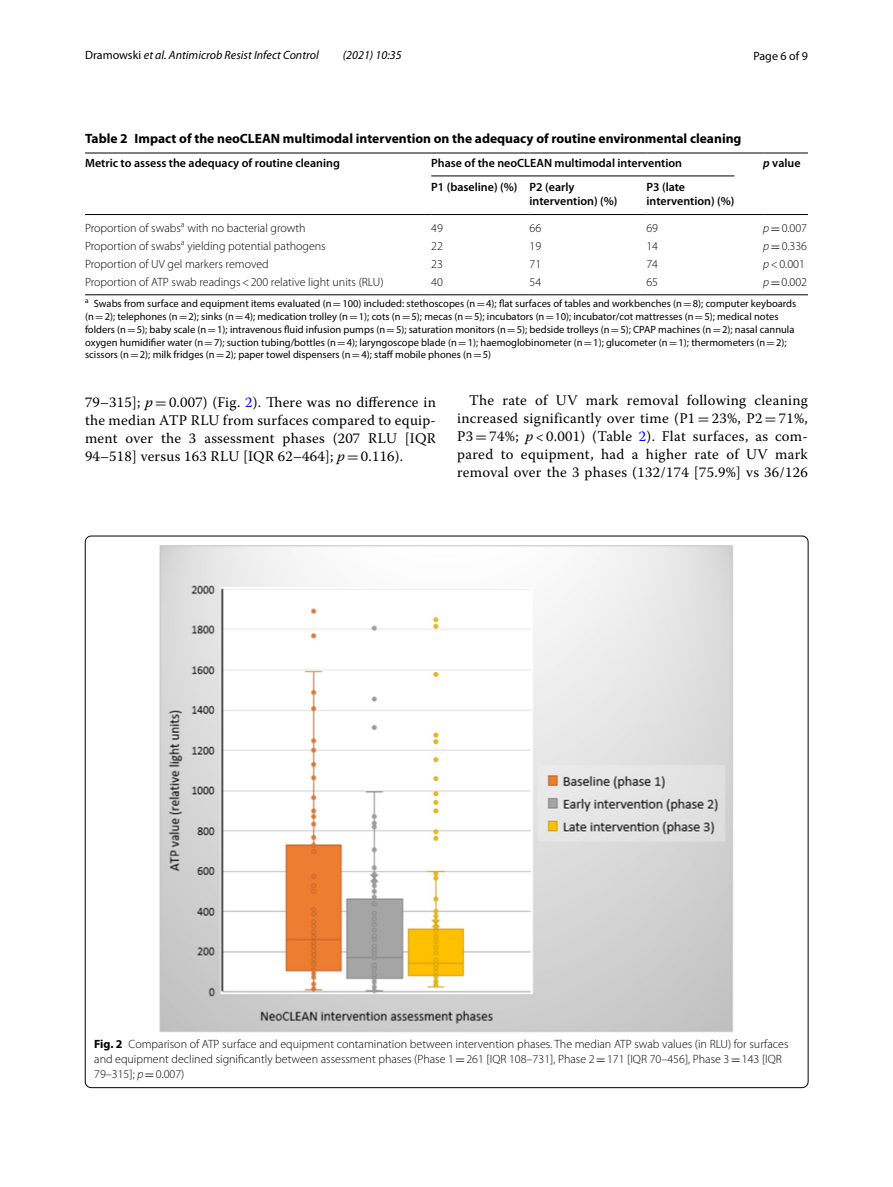
<style>
.page{position:relative;width:893px;height:1187px;background:#fff}
.page>*{position:absolute;margin:0;border:0;box-sizing:border-box;transform-origin:0 0}
.t1{font:14.7px/18px "Warnock Pro";letter-spacing:.02em;color:#000;text-align:justify}
.t2{font:700 13.5px "Myriad Pro";color:#000}
.t3{font:300 12px/15px "Myriad Pro";color:#000}
.t4{font:600 12px/13.5px "Myriad Pro";color:#000}
.t5{font:italic 12px "Myriad Pro";color:#000}
.t6{font:12px "Myriad Pro";color:#000}
.t7{font:10.5px/12.8px "Myriad Pro";color:#000}
.s1{font-style:normal}
.s2{font-style:italic}
.s3{font-family:"MTSY";font-weight:400}
.s4{font-family:"MTSY"}
.s5{color:#00f}
.s6{font-weight:700}
</style>
<div class="page">
<hr style="left:85px;top:153px;width:346px;height:1px;background:#000">
<hr style="left:85px;top:214px;width:346px;height:1px;background:#000">
<hr style="left:431px;top:153px;width:99px;height:1px;background:#000">
<hr style="left:530px;top:153px;width:116px;height:1px;background:#000">
<hr style="left:646px;top:153px;width:117px;height:1px;background:#000">
<hr style="left:763px;top:153px;width:45px;height:1px;background:#000">
<hr style="left:763px;top:214px;width:45px;height:1px;background:#000">
<hr style="left:431px;top:214px;width:99px;height:1px;background:#000">
<hr style="left:530px;top:214px;width:116px;height:1px;background:#000">
<hr style="left:646px;top:214px;width:117px;height:1px;background:#000">
<hr style="left:85px;top:294px;width:346px;height:1px;background:#000">
<hr style="left:431px;top:294px;width:99px;height:1px;background:#000">
<hr style="left:530px;top:294px;width:116px;height:1px;background:#000">
<hr style="left:646px;top:294px;width:117px;height:1px;background:#000">
<hr style="left:763px;top:294px;width:45px;height:1px;background:#000">
<hr style="left:431px;top:176px;width:303px;height:1px;background:#000">
<img style="left:160px;top:545px;width:574px;height:487px">
<p class="t5" style="left:85px;top:48px;width:235px"><span class="s1">Dramowski</span> et al. Antimicrob Resist Infect Control</p>
<p class="t5" style="left:343px;top:48px;width:60px">(2021) 10:35</p>
<p class="t6" style="left:753px;top:48px;width:56px">Page 6 of 9</p>
<p class="t2" style="left:85px;top:130px;width:658px">Table 2 Impact of the neoCLEAN multimodal intervention on the adequacy of routine environmental cleaning</p>
<p class="t4" style="left:85px;top:156px;width:256px">Metric to assess the adequacy of routine cleaning</p>
<p class="t4" style="left:431px;top:156px;width:252px">Phase of the neoCLEAN multimodal intervention</p>
<p class="t4" style="left:763px;top:156px;width:39px"><span class="s2">p</span> value</p>
<p class="t4" style="left:530px;top:180px;width:89px;text-indent:-98px">P1 (baseline) (%) P2 (early intervention) (%)</p>
<p class="t4" style="left:646px;top:180px;width:89px">P3 (late intervention) (%)</p>
<p class="t3" style="left:85px;top:220px;width:222px">Proportion of swabs<sup>a</sup> with no bacterial growth</p>
<p class="t3" style="left:431px;top:220px;width:13px">49</p>
<p class="t3" style="left:530px;top:220px;width:13px">66</p>
<p class="t3" style="left:646px;top:220px;width:13px">69</p>
<p class="t3" style="left:763px;top:220px;width:45px"><span class="s2">p</span><span class="s3">=</span>0.007</p>
<p class="t3" style="left:85px;top:238px;width:242px">Proportion of swabs<sup>a</sup> yielding potential pathogens</p>
<p class="t3" style="left:431px;top:238px;width:13px">22</p>
<p class="t3" style="left:530px;top:238px;width:13px">19</p>
<p class="t3" style="left:646px;top:238px;width:13px">14</p>
<p class="t3" style="left:763px;top:238px;width:45px"><span class="s2">p</span><span class="s3">=</span>0.336</p>
<p class="t3" style="left:85px;top:257px;width:185px">Proportion of UV gel markers removed</p>
<p class="t3" style="left:431px;top:257px;width:13px">23</p>
<p class="t3" style="left:530px;top:257px;width:13px">71</p>
<p class="t3" style="left:646px;top:257px;width:13px">74</p>
<p class="t3" style="left:763px;top:257px;width:43px"><span class="s2">p</span>&lt;0.001</p>
<p class="t3" style="left:85px;top:275px;width:300px">Proportion of ATP swab readings&lt;200 relative light units (RLU)</p>
<p class="t3" style="left:431px;top:275px;width:13px">40</p>
<p class="t3" style="left:529px;top:275px;width:13px">54</p>
<p class="t3" style="left:646px;top:275px;width:13px">65</p>
<p class="t3" style="left:763px;top:275px;width:45px"><span class="s2">p</span><span class="s3">=</span>0.002</p>
<p class="t7" style="left:85px;top:297px;width:713px"><sup>a</sup> Swabs from surface and equipment items evaluated (n<span class="s4">=</span>100) included: stethoscopes (n<span class="s4">=</span>4); flat surfaces of tables and workbenches (n<span class="s4">=</span>8); computer keyboards (n<span class="s4">=</span>2); telephones (n<span class="s4">=</span>2); sinks (n<span class="s4">=</span>4); medication trolley (n<span class="s4">=</span>1); cots (n<span class="s4">=</span>5); mecas (n<span class="s4">=</span>5); incubators (n<span class="s4">=</span>10); incubator/cot mattresses (n<span class="s4">=</span>5); medical notes folders (n<span class="s4">=</span>5); baby scale (n<span class="s4">=</span>1); intravenous fluid infusion pumps (n<span class="s4">=</span>5); saturation monitors (n<span class="s4">=</span>5); bedside trolleys (n<span class="s4">=</span>5); CPAP machines (n<span class="s4">=</span>2); nasal cannula oxygen humidifier water (n<span class="s4">=</span>7); suction tubing/bottles (n<span class="s4">=</span>4); laryngoscope blade (n<span class="s4">=</span>1); haemoglobinometer (n<span class="s4">=</span>1); glucometer (n<span class="s4">=</span>1); thermometers (n<span class="s4">=</span>2); scissors (n<span class="s4">=</span>2); milk fridges (n<span class="s4">=</span>2); paper towel dispensers (n<span class="s4">=</span>4); staff mobile phones (n<span class="s4">=</span>5)</p>
<h1 class="t1" style="left:85px;top:393px;width:352px">79–315]; <span class="s2">p</span><span class="s4">=</span>0.007) (Fig. <span class="s5">2</span>). There was no difference in the median ATP RLU from surfaces compared to equip&shy;ment over the 3 assessment phases (207 RLU [IQR 94–518] versus 163 RLU [IQR 62–464]; <span class="s2">p</span><span class="s4">=</span>0.116).</h1>
<p class="t1" style="left:457px;top:391px;width:352px;text-indent:12px">The rate of UV mark removal following cleaning increased significantly over time (P1 <span class="s4">=</span> 23%, P2 <span class="s4">=</span> 71%, P3 <span class="s4">=</span> 74%; <span class="s2">p</span> &lt; 0.001) (Table <span class="s5">2</span>). Flat surfaces, as com&shy;pared to equipment, had a higher rate of UV mark removal over the 3 phases (132/174 [75.9%] vs 36/126</p>
<p class="t3" style="left:94px;top:1036px;width:696px"><span class="s6">Fig. 2</span> Comparison of ATP surface and equipment contamination between intervention phases. The median ATP swab values (in RLU) for surfaces and equipment declined significantly between assessment phases (Phase 1<span class="s3">=</span>261 [IQR 108–731], Phase 2<span class="s3">=</span>171 [IQR 70–456], Phase 3<span class="s3">=</span>143 [IQR<br>79–315]; <span class="s2">p</span><span class="s3">=</span>0.007)</p>
</div>
